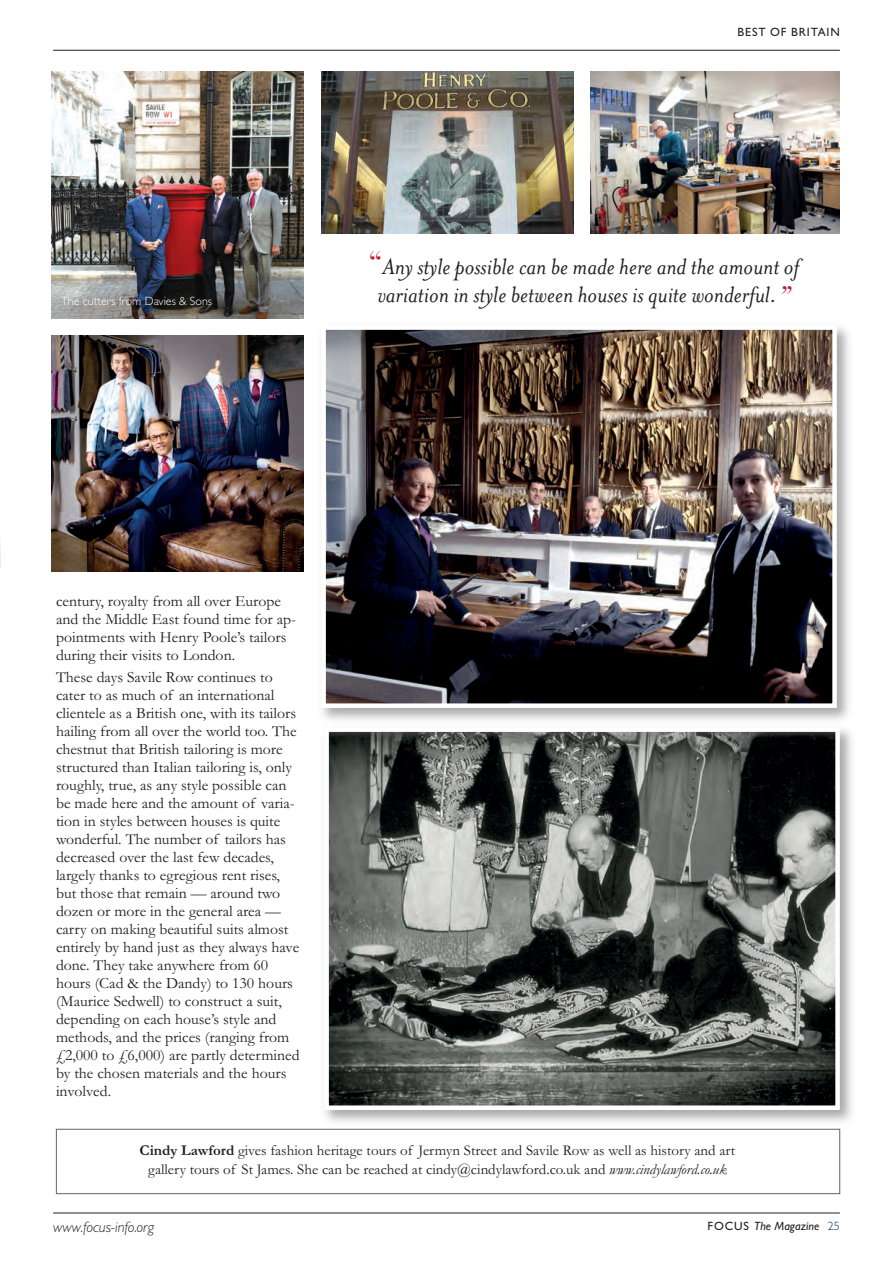
<style>
.page{position:relative;width:893px;height:1263px;background:#fff}
.page>*{position:absolute;margin:0;border:0;box-sizing:border-box;transform-origin:0 0}
.t1{font:italic 31.5px "Didot";color:#ba1f33}
.t2{font:italic 25.5px/28.2px "Mrs Eaves";color:#231f20;text-align:center}
.t3{font:15.75px/18px "Garamond";color:#231f20}
.t4{font:15px/19.5px "Garamond";color:#231f20;text-align:center}
.t5{font:italic 300 15px "Gill Sans MT Pro";color:#231f20}
.t6{font:300 12px "Gill Sans";color:#fff}
.t7{font:italic 12px "Gill Sans";color:#231f20}
.t8{font:12px "Gill Sans";letter-spacing:.075em;color:#231f20}
.s1{font-family:"Didot";font-style:normal;font-size:31.5px;color:#ba1f33}
.s2{font-weight:700}
.s3{font-style:italic}
.s4{font-style:normal}
.s5{font-family:"Gill Sans MT Pro";font-weight:300;font-style:normal;color:#002e5e}
</style>
<div class="page">
<hr style="left:53px;top:50px;width:787px;height:1px;background:#231f20">
<hr style="left:53px;top:1213px;width:787px;height:1px;background:#231f20">
<div style="left:56px;top:1129px;width:784px;height:65px;border:1px solid #636366"></div>
<img style="left:318px;top:729px;width:534px;height:401px">
<img style="left:329px;top:732px;width:506px;height:373px">
<div style="left:324px;top:727px;width:516px;height:383px;border:4px solid #fff"></div>
<img style="left:322px;top:327px;width:527px;height:401px">
<img style="left:326px;top:330px;width:506px;height:373px">
<div style="left:321px;top:325px;width:516px;height:383px;border:4px solid #fff"></div>
<img style="left:51px;top:336px;width:252px;height:235px">
<img style="left:321px;top:72px;width:253px;height:161px">
<img style="left:590px;top:72px;width:250px;height:161px">
<img style="left:52px;top:72px;width:251px;height:247px">
<svg style="left:0;top:542px;width:1px;height:26px"></svg>
<p class="t6" style="left:61px;top:294px;width:153px">The cutters from Davies &amp; Sons</p>
<p class="t8" style="left:737px;top:25px;width:104px">BEST OF BRITAIN</p>
<h2 class="t2" style="left:368px;top:251px;width:432px"><span class="s1">“</span>Any style possible can be made here and the amount of variation in style between houses is quite wonderful.</h2>
<h1 class="t1" style="left:776px;top:280px;width:15px">”</h1>
<p class="t3" style="left:56px;top:591px;width:242px">century, royalty from all over Europe and the Middle East found time for ap&shy;pointments with Henry Poole’s tailors during their visits to London.</p>
<p class="t3" style="left:56px;top:667px;width:245px">These days Savile Row continues to cater to as much of an international clientele as a British one, with its tailors hailing from all over the world too. The chestnut that British tailoring is more structured than Italian tailoring is, only roughly, true, as any style possible can be made here and the amount of varia&shy;tion in styles between houses is quite wonderful. The number of tailors has decreased over the last few decades, largely thanks to egregious rent rises, but those that remain — around two dozen or more in the general area — carry on making beautiful suits almost entirely by hand just as they always have done. They take anywhere from 60 hours (Cad &amp; the Dandy) to 130 hours (Maurice Sedwell) to construct a suit, depending on each house’s style and methods, and the prices (ranging from £2,000 to £6,000) are partly determined by the chosen materials and the hours involved.</p>
<p class="t4" style="left:140px;top:1140px;width:597px"><span class="s2">Cindy Lawford</span> gives fashion heritage tours of Jermyn Street and Savile Row as well as history and art gallery tours of St James. She can be reached at cindy@cindylawford.co.uk and <span class="s3">www.cindylawford.co.uk</span></p>
<p class="t5" style="left:53px;top:1221px;width:103px">www.focus-info.org</p>
<p class="t7" style="left:707px;top:1219px;width:134px"><span class="s4">FOCUS</span> The Magazine <span class="s5">25</span></p>
</div>
